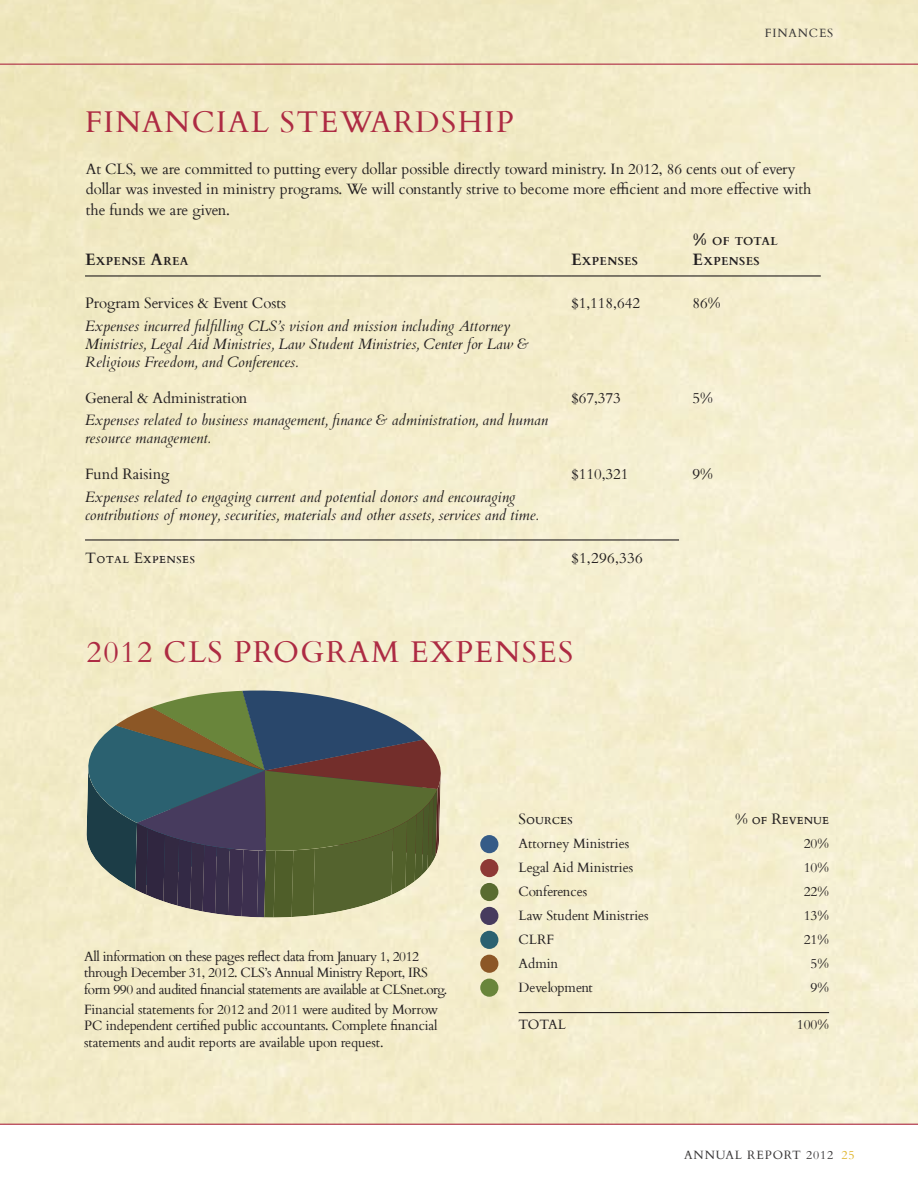
<style>
.page{position:relative;width:918px;height:1188px;background:#fff}
.page>*{position:absolute;margin:0;border:0;box-sizing:border-box;transform-origin:0 0}
.t1{font:30px "Cardo";letter-spacing:.05em;color:#ad2b43}
.t2{font:italic 15px/18px "Cardo";color:#231f20}
.t3{font:15px/20.2px "Cardo";color:#231f20}
.t4{font:13.5px/16.2px "Cardo";letter-spacing:-.03em;color:#231f20}
.t5{font:13.5px "Cardo";color:#231f20}
.t6{font:12px "Cardo";letter-spacing:.075em;color:#373536}
.t7{font:700 11.55px/19.8px "Cardo";letter-spacing:.03em;color:#231f20}
.s1{font-size:16.5px}
.s2{color:#e0b52b}
</style>
<div class="page">
<img style="left:0;top:0;width:918px;height:1124px">
<hr style="left:0;top:64px;width:918px;height:1px;background:#ad2b43">
<hr style="left:0;top:1124px;width:918px;height:1px;background:#ad2b43">
<hr style="left:85px;top:275px;width:486px;height:2px;background:#231f20">
<hr style="left:571px;top:275px;width:108px;height:2px;background:#231f20">
<hr style="left:679px;top:275px;width:142px;height:2px;background:#231f20">
<hr style="left:85px;top:539px;width:486px;height:2px;background:#231f20">
<hr style="left:571px;top:539px;width:108px;height:2px;background:#231f20">
<svg style="left:73px;top:688px;width:372px;height:230px;background:#6b7263"></svg>
<hr style="left:519px;top:1012px;width:310px;height:1px;background:#231f20">
<div style="left:480px;top:835px;width:18px;height:18px;background:#355b87;border-radius:50%"></div>
<div style="left:480px;top:859px;width:18px;height:18px;background:#8e3935;border-radius:50%"></div>
<div style="left:480px;top:883px;width:18px;height:18px;background:#596b30;border-radius:50%"></div>
<div style="left:480px;top:907px;width:18px;height:18px;background:#473b5e;border-radius:50%"></div>
<div style="left:480px;top:931px;width:18px;height:18px;background:#2b6170;border-radius:50%"></div>
<div style="left:480px;top:955px;width:18px;height:18px;background:#8c5726;border-radius:50%"></div>
<div style="left:480px;top:979px;width:18px;height:18px;background:#69853b;border-radius:50%"></div>
<p class="t6" style="left:765px;top:23px;width:24px">finan</p>
<p class="t6" style="left:809px;top:23px;width:18px">ces</p>
<h1 class="t1" style="left:85px;top:98px;width:430px">FI NANCIAL STEWARDSHIP</h1>
<p class="t3" style="left:86px;top:158px;width:727px">At CLS, we are committed to putting every dollar possible directly toward ministry. In 2012, 86 cents out of every dollar was invested in ministry programs. We will constantly strive to become more efficient and more effective with the funds we are given.</p>
<p class="t7" style="left:85px;top:251px;width:97px"><span class="s1">E</span>XPENSE <span class="s1">A</span>REA</p>
<p class="t7" style="left:571px;top:251px;width:68px"><span class="s1">E</span>XPENSES</p>
<p class="t7" style="left:693px;top:231px;width:87px"><span class="s1">%</span> OF TOTAL<br><span class="s1">E</span>XPENSES</p>
<p class="t3" style="left:85px;top:292px;width:203px">Program Services &amp; Event Costs</p>
<p class="t2" style="left:85px;top:316px;width:445px">Expenses incurred fulfilling CLS’s vision and mission including Attorney<br>Ministries, Legal Aid Ministries, Law Student Ministries, Center for Law &amp;<br>Religious Freedom, and Conferences.</p>
<p class="t3" style="left:85px;top:387px;width:164px">General &amp; Administration</p>
<p class="t2" style="left:85px;top:411px;width:465px">Expenses related to business management, finance &amp; administration, and human resource management.</p>
<p class="t3" style="left:85px;top:464px;width:86px">Fund Raising</p>
<p class="t2" style="left:85px;top:488px;width:455px">Expenses related to engaging current and potential donors and encouraging contributions of money, securities, materials and other assets, services and time.</p>
<p class="t3" style="left:571px;top:292px;width:71px">$1,118,642</p>
<p class="t3" style="left:693px;top:292px;width:30px">86%</p>
<p class="t3" style="left:571px;top:387px;width:51px">$67,373</p>
<p class="t3" style="left:693px;top:387px;width:22px">5%</p>
<p class="t3" style="left:571px;top:464px;width:59px">$110,321</p>
<p class="t3" style="left:693px;top:464px;width:22px">9%</p>
<p class="t3" style="left:85px;top:547px;width:112px">Total Expenses</p>
<p class="t3" style="left:571px;top:547px;width:73px">$1,296,336</p>
<h1 class="t1" style="left:87px;top:627px;width:488px">2012 CLS PROGRAM EXPENSES</h1>
<p class="t4" style="left:84px;top:948px;width:364px">All information on these pages reflect data from January 1, 2012 through December 31, 2012. CLS’s Annual Ministry Report, IRS form 990 and audited financial statements are available at CLSnet.org.</p>
<p class="t4" style="left:84px;top:1001px;width:356px;text-align:justify">Financial statements for 2012 and 2011 were audited by Morrow PC independent certified public accountants. Complete financial statements and audit reports are available upon request.</p>
<p class="t3" style="left:519px;top:808px;width:56px">Sources</p>
<p class="t3" style="left:735px;top:808px;width:96px">% of Revenue</p>
<p class="t5" style="left:519px;top:832px;width:112px">Attorney Ministries</p>
<p class="t4" style="left:804px;top:834px;width:27px">20%</p>
<p class="t5" style="left:519px;top:856px;width:116px">Legal Aid Ministries</p>
<p class="t4" style="left:804px;top:858px;width:27px">10%</p>
<p class="t4" style="left:519px;top:882px;width:70px">Conferences</p>
<p class="t4" style="left:804px;top:882px;width:27px">22%</p>
<p class="t5" style="left:519px;top:904px;width:132px">Law Student Ministries</p>
<p class="t4" style="left:804px;top:906px;width:27px">13%</p>
<p class="t4" style="left:519px;top:931px;width:33px">CLRF</p>
<p class="t4" style="left:804px;top:931px;width:27px">21%</p>
<p class="t4" style="left:519px;top:955px;width:41px">Admin</p>
<p class="t4" style="left:811px;top:955px;width:20px">5%</p>
<p class="t4" style="left:519px;top:979px;width:76px">Development</p>
<p class="t4" style="left:811px;top:979px;width:20px">9%</p>
<p class="t4" style="left:519px;top:1016px;width:49px">TOTAL</p>
<p class="t4" style="left:797px;top:1016px;width:34px">100%</p>
<p class="t6" style="left:684px;top:1146px;width:172px">ANNUAL REPORT 2012 <span class="s2">25</span></p>
</div>
